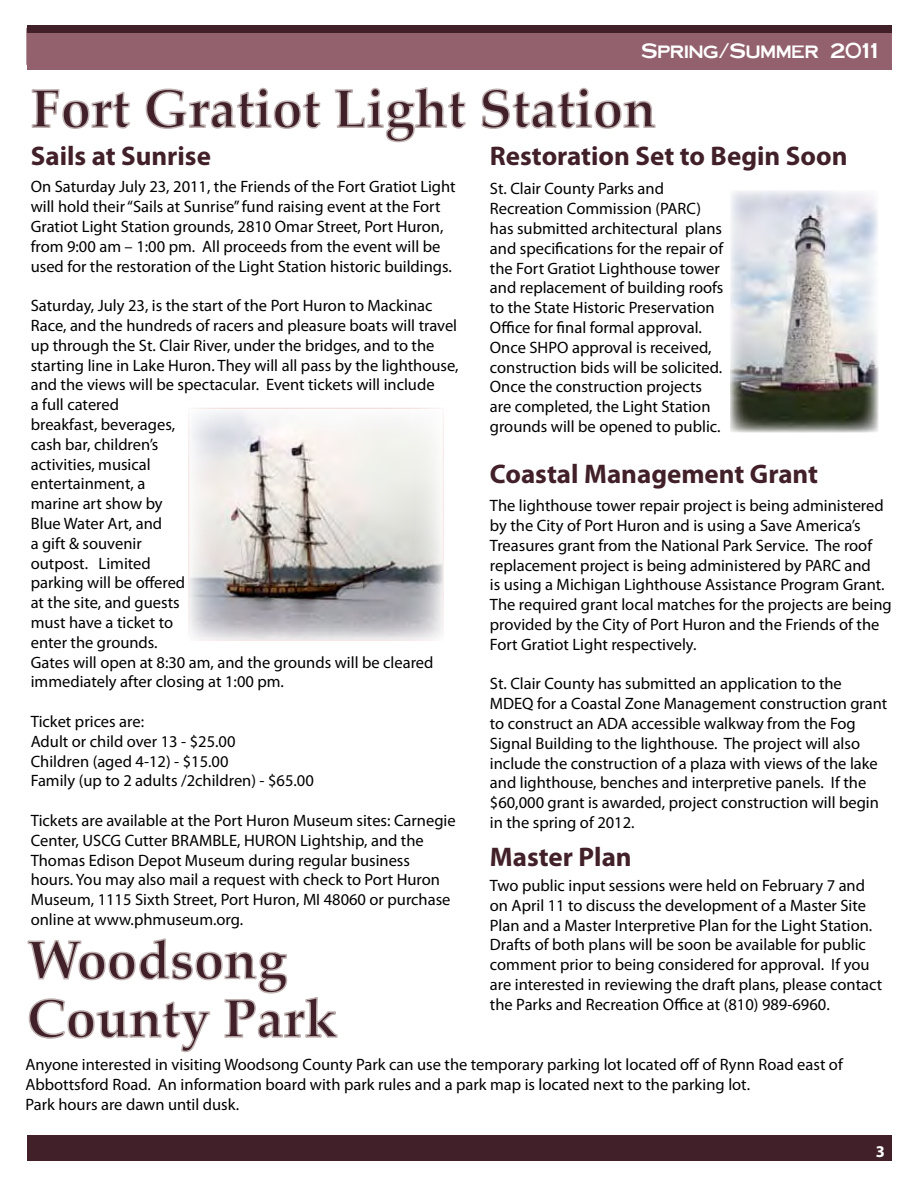
<style>
.page{position:relative;width:918px;height:1188px;background:#fff}
.page>*{position:absolute;margin:0;border:0;box-sizing:border-box;transform-origin:0 0}
.t1{font:700 54px/58.5px "Palatino Linotype";color:#422029}
.t2{font:700 27px "Myriad Pro";color:#422029}
.t3{font:21px "Cornerstone";color:#fff}
.t4{font:16.5px/19.8px "Myriad Pro";color:#000}
.t5{font:700 16.5px "Myriad Pro";color:#fff}
</style>
<div class="page">
<div style="left:26px;top:28px;width:866px;height:37px;background:#92616d"></div>
<div style="left:27px;top:64px;width:864px;height:6px;background:#92616d"></div>
<div style="left:27px;top:25px;width:864px;height:7px;background:#422029"></div>
<div style="left:28px;top:1136px;width:864px;height:25px;background:#422029"></div>
<svg style="left:31px;top:89px;width:100px;height:40px"></svg>
<svg style="left:145px;top:32px;width:177px;height:97px"></svg>
<svg style="left:334px;top:87px;width:132px;height:56px"></svg>
<svg style="left:481px;top:32px;width:176px;height:97px"></svg>
<svg style="left:27px;top:938px;width:312px;height:223px"></svg>
<img style="left:191px;top:411px;width:250px;height:227px">
<img style="left:730px;top:190px;width:149px;height:243px">
<p class="t3" style="left:641px;top:39px;width:239px">Spring/Summer 2011</p>
<h1 class="t1" style="left:31px;top:78px;width:627px">Fort Gratiot Light Station</h1>
<h2 class="t2" style="left:31px;top:138px;width:182px">Sails at Sunrise</h2>
<h2 class="t2" style="left:490px;top:138px;width:359px">Restoration Set to Begin Soon</h2>
<p class="t4" style="left:31px;top:177px;width:427px">On Saturday July 23, 2011, the Friends of the Fort Gratiot Light will hold their “Sails at Sunrise” fund raising event at the Fort Gratiot Light Station grounds, 2810 Omar Street, Port Huron, from 9:00 am – 1:00 pm. All proceeds from the event will be used for the restoration of the Light Station historic buildings.</p>
<p class="t4" style="left:31px;top:296px;width:429px">Saturday, July 23, is the start of the Port Huron to Mackinac<br>Race, and the hundreds of racers and pleasure boats will travel up through the St. Clair River, under the bridges, and to the starting line in Lake Huron. They will all pass by the lighthouse, and the views will be spectacular. Event tickets will include<br>a full catered<br>breakfast, beverages,<br>cash bar, children’s<br>activities, musical<br>entertainment, a<br>marine art show by<br>Blue Water Art, and<br>a gift &amp; souvenir<br>outpost. Limited<br>parking will be offered<br>at the site, and guests<br>must have a ticket to<br>enter the grounds.<br>Gates will open at 8:30 am, and the grounds will be cleared immediately after closing at 1:00 pm.</p>
<p class="t4" style="left:31px;top:711px;width:285px">Ticket prices are:<br>Adult or child over 13 - $25.00<br>Children (aged 4-12) - $15.00<br>Family (up to 2 adults /2children) - $65.00</p>
<p class="t4" style="left:31px;top:810px;width:426px">Tickets are available at the Port Huron Museum sites: Carnegie Center, USCG Cutter BRAMBLE, HURON Lightship, and the Thomas Edison Depot Museum during regular business hours. You may also mail a request with check to Port Huron Museum, 1115 Sixth Street, Port Huron, MI 48060 or purchase online at www.phmuseum.org.</p>
<h1 class="t1" style="left:27px;top:929px;width:312px">Woodsong<br>County Park</h1>
<p class="t4" style="left:490px;top:179px;width:235px">St. Clair County Parks and Recreation Commission (PARC) has submitted architectural plans and specifications for the repair of the Fort Gratiot Lighthouse tower and replacement of building roofs to the State Historic Preservation Office for final formal approval.<br>Once SHPO approval is received, construction bids will be solicited.<br>Once the construction projects are completed, the Light Station grounds will be opened to public.</p>
<h2 class="t2" style="left:490px;top:457px;width:330px">Coastal Management Grant</h2>
<p class="t4" style="left:490px;top:496px;width:403px">The lighthouse tower repair project is being administered by the City of Port Huron and is using a Save America’s Treasures grant from the National Park Service. The roof replacement project is being administered by PARC and<br>is using a Michigan Lighthouse Assistance Program Grant.<br>The required grant local matches for the projects are being provided by the City of Port Huron and the Friends of the Fort Gratiot Light respectively.</p>
<p class="t4" style="left:490px;top:674px;width:399px">St. Clair County has submitted an application to the MDEQ for a Coastal Zone Management construction grant to construct an ADA accessible walkway from the Fog Signal Building to the lighthouse. The project will also include the construction of a plaza with views of the lake and lighthouse, benches and interpretive panels. If the $60,000 grant is awarded, project construction will begin in the spring of 2012.</p>
<h2 class="t2" style="left:490px;top:839px;width:143px">Master Plan</h2>
<p class="t4" style="left:490px;top:875px;width:394px">Two public input sessions were held on February 7 and on April 11 to discuss the development of a Master Site Plan and a Master Interpretive Plan for the Light Station.<br>Drafts of both plans will be soon be available for public comment prior to being considered for approval. If you are interested in reviewing the draft plans, please contact the Parks and Recreation Office at (810) 989-6960.</p>
<p class="t4" style="left:25px;top:1054px;width:819px">Anyone interested in visiting Woodsong County Park can use the temporary parking lot located off of Rynn Road east of<br>Abbottsford Road. An information board with park rules and a park map is located next to the parking lot.<br>Park hours are dawn until dusk.</p>
<p class="t5" style="left:876px;top:1140px;width:11px">3</p>
</div>
